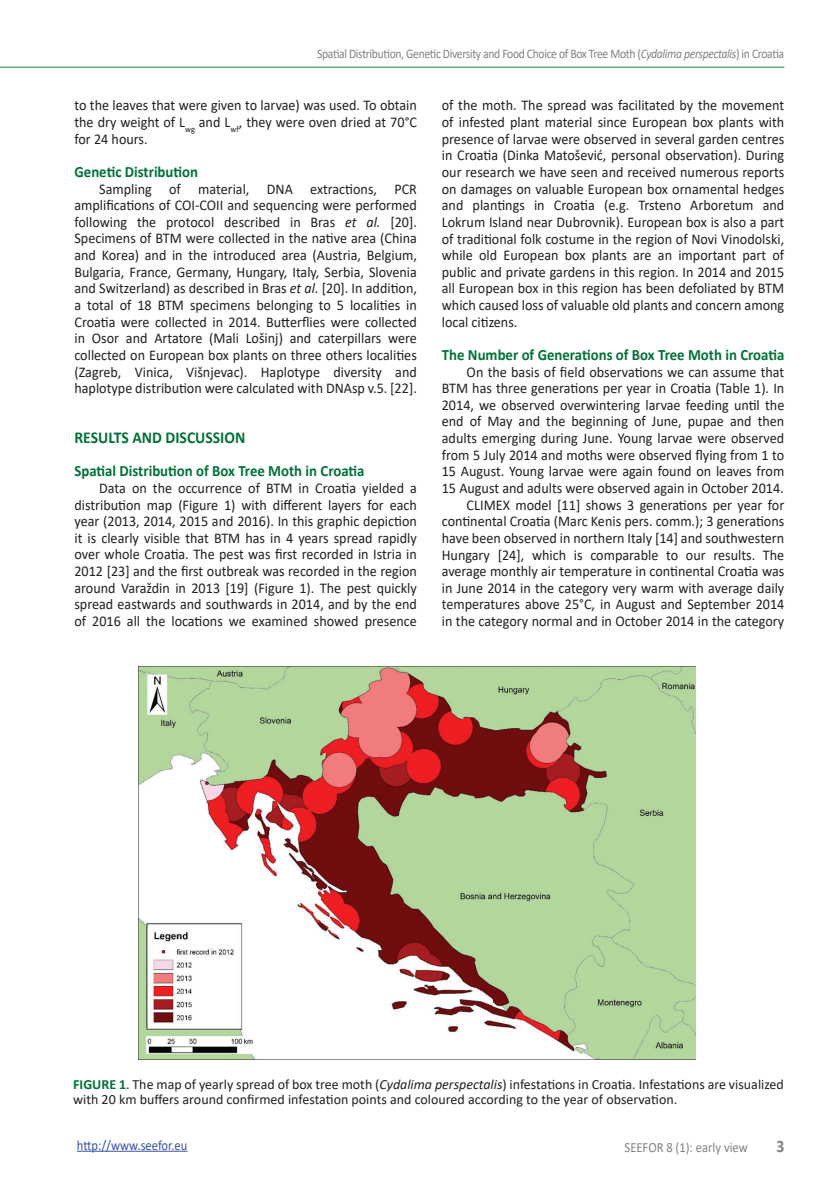
<style>
.page{position:relative;width:834px;height:1191px;background:#fff}
.page>*{position:absolute;margin:0;border:0;box-sizing:border-box;transform-origin:0 0}
.t1{font:700 17.5px "Calibri";color:#808285;scale:.9 1}
.t2{font:700 16.62px "Calibri";color:#007236;scale:.94 1}
.t3{font:700 15.75px "Calibri";color:#007236;scale:.94 1}
.t4{font:14.88px/16.6px "Calibri";color:#231f20;text-align:justify;scale:.95 1}
.t5{font:14px/14.9px "Calibri";color:#231f20}
.t6{font:14px "Calibri";color:#3853a3;scale:.9 1}
.t7{font:14px "Calibri";color:#808285;scale:.9 1}
.t8{font:13.12px "Calibri";letter-spacing:-.03em;color:#808285;scale:.89 1}
.s1{font-style:italic}
.s2{font-weight:700;color:#007236}
</style>
<div class="page">
<hr style="left:0;top:67px;width:784px;height:1px;background:#4f9b70">
<hr style="left:77px;top:1150px;width:110px;height:1px;background:#3853a3">
<img style="left:139px;top:666px;width:556px;height:393px">
<p class="t8" style="left:317px;top:44px;width:526px">Spatial Distribution, Genetic Diversity and Food Choice of Box Tree Moth (<span class="s1">Cydalima perspectalis</span>) in Croatia</p>
<p class="t4" style="left:74px;top:97px;width:362px">to the leaves that were given to larvae) was used. To obtain the dry weight of L<sub>wg</sub> and L<sub>wf</sub>, they were oven dried at 70°C for 24 hours.</p>
<p class="t3" style="left:74px;top:161px;width:133px">Genetic Distribution</p>
<p class="t4" style="left:74px;top:180px;width:362px;text-indent:25px">Sampling of material, DNA extractions, PCR amplifications of COI-COII and sequencing were performed following the protocol described in Bras <span class="s1">et al.</span> [20].<br>Specimens of BTM were collected in the native area (China and Korea) and in the introduced area (Austria, Belgium, Bulgaria, France, Germany, Hungary, Italy, Serbia, Slovenia and Switzerland) as described in Bras <span class="s1">et al.</span> [20]. In addition, a total of 18 BTM specimens belonging to 5 localities in Croatia were collected in 2014. Butterflies were collected in Osor and Artatore (Mali Lošinj) and caterpillars were collected on European box plants on three others localities (Zagreb, Vinica, Višnjevac). Haplotype diversity and haplotype distribution were calculated with DNAsp v.5. [22].</p>
<p class="t2" style="left:74px;top:426px;width:181px">RESULTS AN D DISCUSSION</p>
<p class="t3" style="left:74px;top:460px;width:310px">Spatial Distribution of Box Tree Moth in Croatia</p>
<p class="t4" style="left:74px;top:479px;width:362px;text-indent:25px">Data on the occurrence of BTM in Croatia yielded a distribution map (Figure 1) with different layers for each year (2013, 2014, 2015 and 2016). In this graphic depiction it is clearly visible that BTM has in 4 years spread rapidly over whole Croatia. The pest was first recorded in Istria in 2012 [23] and the first outbreak was recorded in the region around Varaždin in 2013 [19] (Figure 1). The pest quickly spread eastwards and southwards in 2014, and by the end of 2016 all the locations we examined showed presence</p>
<p class="t4" style="left:441px;top:97px;width:362px">of the moth. The spread was facilitated by the movement of infested plant material since European box plants with presence of larvae were observed in several garden centres in Croatia (Dinka Matošević, personal observation). During our research we have seen and received numerous reports on damages on valuable European box ornamental hedges and plantings in Croatia (e.g. Trsteno Arboretum and Lokrum Island near Dubrovnik). European box is also a part of traditional folk costume in the region of Novi Vinodolski, while old European box plants are an important part of public and private gardens in this region. In 2014 and 2015 all European box in this region has been defoliated by BTM which caused loss of valuable old plants and concern among local citizens.</p>
<p class="t3" style="left:441px;top:343px;width:366px">The Number of Generations of Box Tree Moth in Croatia</p>
<p class="t4" style="left:441px;top:363px;width:362px;text-align:right">On the basis of field observations we can assume that BTM has three generations per year in Croatia (Table 1). In 2014, we observed overwintering larvae feeding until the end of May and the beginning of June, pupae and then adults emerging during June. Young larvae were observed from 5 July 2014 and moths were observed flying from 1 to 15 August. Young larvae were again found on leaves from 15 August and adults were observed again in October 2014.<br>CLIMEX model [11] shows 3 generations per year for continental Croatia (Marc Kenis pers. comm.); 3 generations have been observed in northern Italy [14] and southwestern Hungary [24], which is comparable to our results. The average monthly air temperature in continental Croatia was in June 2014 in the category very warm with average daily temperatures above 25°C, in August and September 2014 in the category normal and in October 2014 in the category</p>
<p class="t5" style="left:73px;top:1076px;width:712px"><span class="s2">FIGURE 1</span>. The map of yearly spread of box tree moth (<span class="s1">Cydalima perspectalis</span>) infestations in Croatia. Infestations are visualized with 20 km buffers around confirmed infestation points and coloured according to the year of observation.</p>
<p class="t6" style="left:77px;top:1135px;width:124px">http://www.seefor.eu</p>
<p class="t7" style="left:624px;top:1137px;width:138px">SEEFOR 8 (1): early view</p>
<p class="t1" style="left:776px;top:1134px;width:10px">3</p>
</div>
